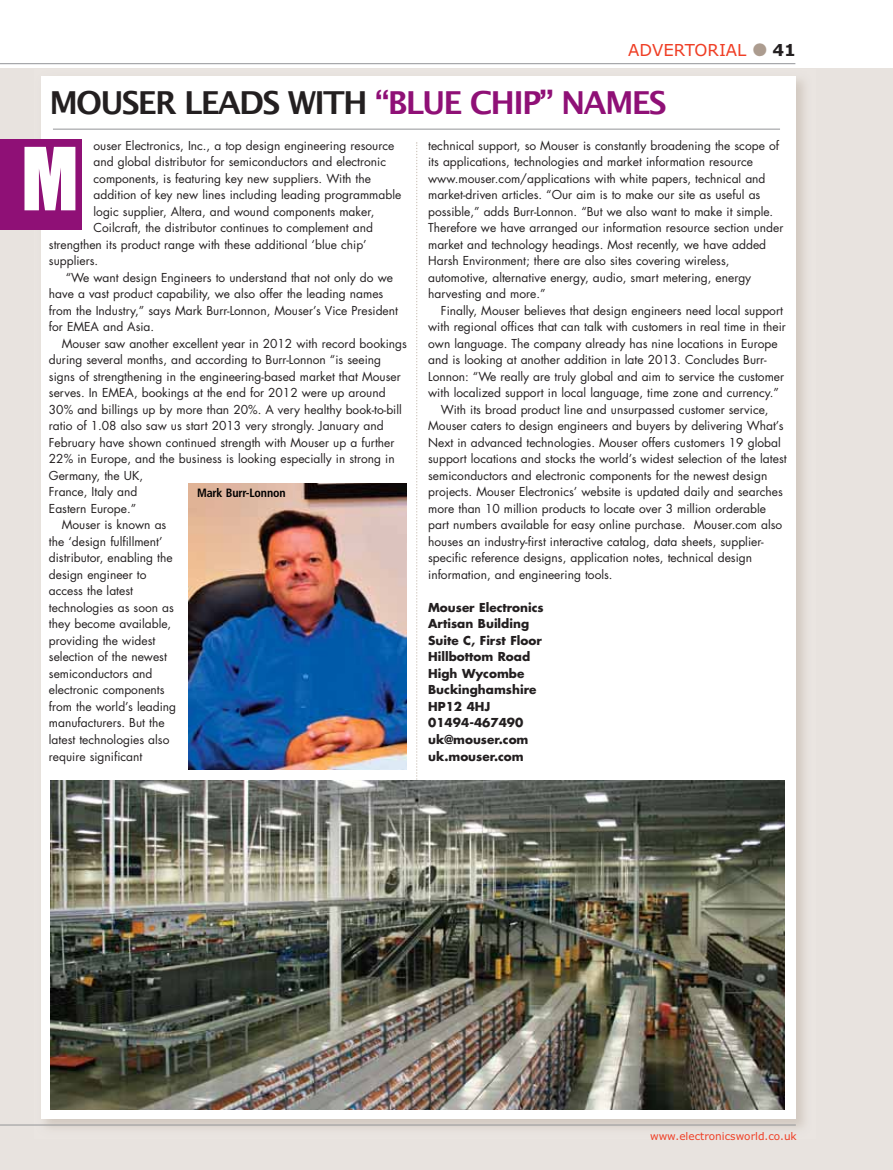
<style>
.page{position:relative;width:893px;height:1170px;background:#fff}
.page>*{position:absolute;margin:0;border:0;box-sizing:border-box;transform-origin:0 0}
.t1{font:80.25px "Impact";color:#fff}
.t2{font:600 31.5px "Lucida Sans";letter-spacing:-.06em;color:#231f20}
.t3{font:16.5px "Verdana";color:#ef3e25}
.t4{font:12px/16.5px "Futura Std";color:#231f20}
.t5{font:700 12px/16.5px "Futura Std";color:#231f20}
.t6{font:700 condensed 12px "Frutiger LT Std";letter-spacing:-.01em;color:#000}
.t7{font:10.5px "Verdana";color:#ef3e25}
.s1{color:#ac9c8f}
.s2{font-weight:700;color:#231f20}
.s3{color:#8f1076}
</style>
<div class="page">
<div style="left:0;top:68px;width:893px;height:1101px;background:#e8e3df"></div>
<img style="left:34px;top:80px;width:770px;height:1048px">
<div style="left:41px;top:76px;width:755px;height:1042px;background:#fff"></div>
<div style="left:0;top:139px;width:82px;height:91px;background:#8f1076"></div>
<hr style="left:53px;top:129px;width:727px;height:1px;background:#939598">
<hr style="left:0;top:1124px;width:796px;height:1px;background:#939598">
<hr style="left:0;top:63px;width:795px;height:1px;background:#939598">
<svg style="left:416px;top:142px;width:1px;height:638px"></svg>
<img style="left:189px;top:483px;width:217px;height:286px">
<img style="left:51px;top:780px;width:733px;height:328px">
<h3 class="t3" style="left:628px;top:40px;width:169px">ADVERTORIAL <span class="s1">●</span> <span class="s2">41</span></h3>
<h2 class="t2" style="left:49px;top:84px;width:619px">MOUSER LEADS WITH <span class="s3">“BLUE CHIP” NAMES</span></h2>
<p class="t4" style="left:94px;top:138px;width:302px">ouser Electronics, Inc., a top design engineering resource</p>
<p class="t4" style="left:94px;top:154px;width:294px">and global distributor for semiconductors and electronic</p>
<p class="t4" style="left:94px;top:171px;width:279px">components, is featuring key new suppliers. With the</p>
<p class="t4" style="left:94px;top:187px;width:309px">addition of key new lines including leading programmable</p>
<p class="t4" style="left:94px;top:204px;width:282px">logic supplier, Altera, and wound components maker,</p>
<p class="t4" style="left:94px;top:220px;width:281px">Coilcraft, the distributor continues to complement and</p>
<p class="t4" style="left:49px;top:237px;width:319px">strengthen its product range with these additional ‘blue chip’</p>
<p class="t4" style="left:49px;top:253px;width:51px">suppliers.</p>
<p class="t4" style="left:66px;top:270px;width:329px">“We want design Engineers to understand that not only do we</p>
<p class="t4" style="left:49px;top:286px;width:336px">have a vast product capability, we also offer the leading names</p>
<p class="t4" style="left:49px;top:303px;width:351px">from the Industry,” says Mark Burr-Lonnon, Mouser’s Vice President</p>
<p class="t4" style="left:49px;top:319px;width:107px">for EMEA and Asia.</p>
<p class="t4" style="left:62px;top:336px;width:347px">Mouser saw another excellent year in 2012 with record bookings</p>
<p class="t4" style="left:49px;top:352px;width:334px">during several months, and according to Burr-Lonnon “is seeing</p>
<p class="t4" style="left:49px;top:369px;width:353px">signs of strengthening in the engineering-based market that Mouser</p>
<p class="t4" style="left:49px;top:385px;width:338px">serves. In EMEA, bookings at the end for 2012 were up around</p>
<p class="t4" style="left:49px;top:402px;width:354px">30% and billings up by more than 20%. A very healthy book-to-bill</p>
<p class="t4" style="left:49px;top:418px;width:336px">ratio of 1.08 also saw us start 2013 very strongly. January and</p>
<p class="t4" style="left:49px;top:435px;width:347px">February have shown continued strength with Mouser up a further</p>
<p class="t4" style="left:49px;top:451px;width:347px">22% in Europe, and the business is looking especially in strong in</p>
<p class="t4" style="left:49px;top:468px;width:96px">Germany, the UK,</p>
<p class="t4" style="left:49px;top:484px;width:90px">France, Italy and</p>
<p class="t4" style="left:49px;top:501px;width:89px">Eastern Europe.”</p>
<p class="t4" style="left:62px;top:517px;width:106px">Mouser is known as</p>
<p class="t4" style="left:49px;top:534px;width:115px">the ‘design fulfillment’</p>
<p class="t4" style="left:49px;top:550px;width:125px">distributor, enabling the</p>
<p class="t4" style="left:49px;top:567px;width:99px">design engineer to</p>
<p class="t4" style="left:49px;top:583px;width:86px">access the latest</p>
<p class="t4" style="left:49px;top:600px;width:127px">technologies as soon as</p>
<p class="t4" style="left:49px;top:616px;width:124px">they become available,</p>
<p class="t4" style="left:49px;top:633px;width:108px">providing the widest</p>
<p class="t4" style="left:49px;top:649px;width:120px">selection of the newest</p>
<p class="t4" style="left:49px;top:666px;width:105px">semiconductors and</p>
<p class="t4" style="left:49px;top:682px;width:117px">electronic components</p>
<p class="t4" style="left:49px;top:699px;width:129px">from the world’s leading</p>
<p class="t4" style="left:49px;top:715px;width:117px">manufacturers. But the</p>
<p class="t4" style="left:49px;top:732px;width:122px">latest technologies also</p>
<p class="t4" style="left:49px;top:748px;width:95px">require significant</p>
<h1 class="t1" style="left:21px;top:136px;width:59px">M</h1>
<p class="t6" style="left:197px;top:486px;width:90px">Mark Burr-Lonnon</p>
<p class="t4" style="left:428px;top:138px;width:357px">technical support, so Mouser is constantly broadening the scope of its applications, technologies and market information resource www.mouser.com/applications with white papers, technical and market-driven articles. “Our aim is to make our site as useful as possible,” adds Burr-Lonnon. “But we also want to make it simple.<br>Therefore we have arranged our information resource section under market and technology headings. Most recently, we have added Harsh Environment; there are also sites covering wireless, automotive, alternative energy, audio, smart metering, energy harvesting and more.”</p>
<p class="t4" style="left:441px;top:303px;width:344px">Finally, Mouser believes that design engineers need local support</p>
<p class="t4" style="left:428px;top:319px;width:359px">with regional offices that can talk with customers in real time in their</p>
<p class="t4" style="left:428px;top:336px;width:351px">own language. The company already has nine locations in Europe</p>
<p class="t4" style="left:428px;top:352px;width:340px">and is looking at another addition in late 2013. Concludes Burr-</p>
<p class="t4" style="left:428px;top:369px;width:357px">Lonnon: “We really are truly global and aim to service the customer</p>
<p class="t4" style="left:428px;top:385px;width:352px">with localized support in local language, time zone and currency.”</p>
<p class="t4" style="left:441px;top:402px;width:329px">With its broad product line and unsurpassed customer service,</p>
<p class="t4" style="left:428px;top:418px;width:357px">Mouser caters to design engineers and buyers by delivering What’s</p>
<p class="t4" style="left:428px;top:435px;width:354px">Next in advanced technologies. Mouser offers customers 19 global</p>
<p class="t4" style="left:428px;top:451px;width:360px">support locations and stocks the world’s widest selection of the latest</p>
<p class="t4" style="left:428px;top:468px;width:341px">semiconductors and electronic components for the newest design</p>
<p class="t4" style="left:428px;top:484px;width:356px">projects. Mouser Electronics’ website is updated daily and searches</p>
<p class="t4" style="left:428px;top:501px;width:339px">more than 10 million products to locate over 3 million orderable</p>
<p class="t4" style="left:428px;top:517px;width:355px">part numbers available for easy online purchase. Mouser.com also</p>
<p class="t4" style="left:428px;top:534px;width:337px">houses an industry-first interactive catalog, data sheets, supplier-</p>
<p class="t4" style="left:428px;top:550px;width:325px">specific reference designs, application notes, technical design</p>
<p class="t4" style="left:428px;top:567px;width:186px">information, and engineering tools.</p>
<p class="t5" style="left:428px;top:599px;width:117px">Mouser Electronics<br>Artisan Building<br>Suite C, First Floor<br>Hillbottom Road<br>High Wycombe<br>Buckinghamshire<br>HP12 4HJ<br>01494-467490 uk@mouser.com uk.mouser.com</p>
<p class="t7" style="left:650px;top:1129px;width:148px">www.electronicsworld.co.uk</p>
</div>
